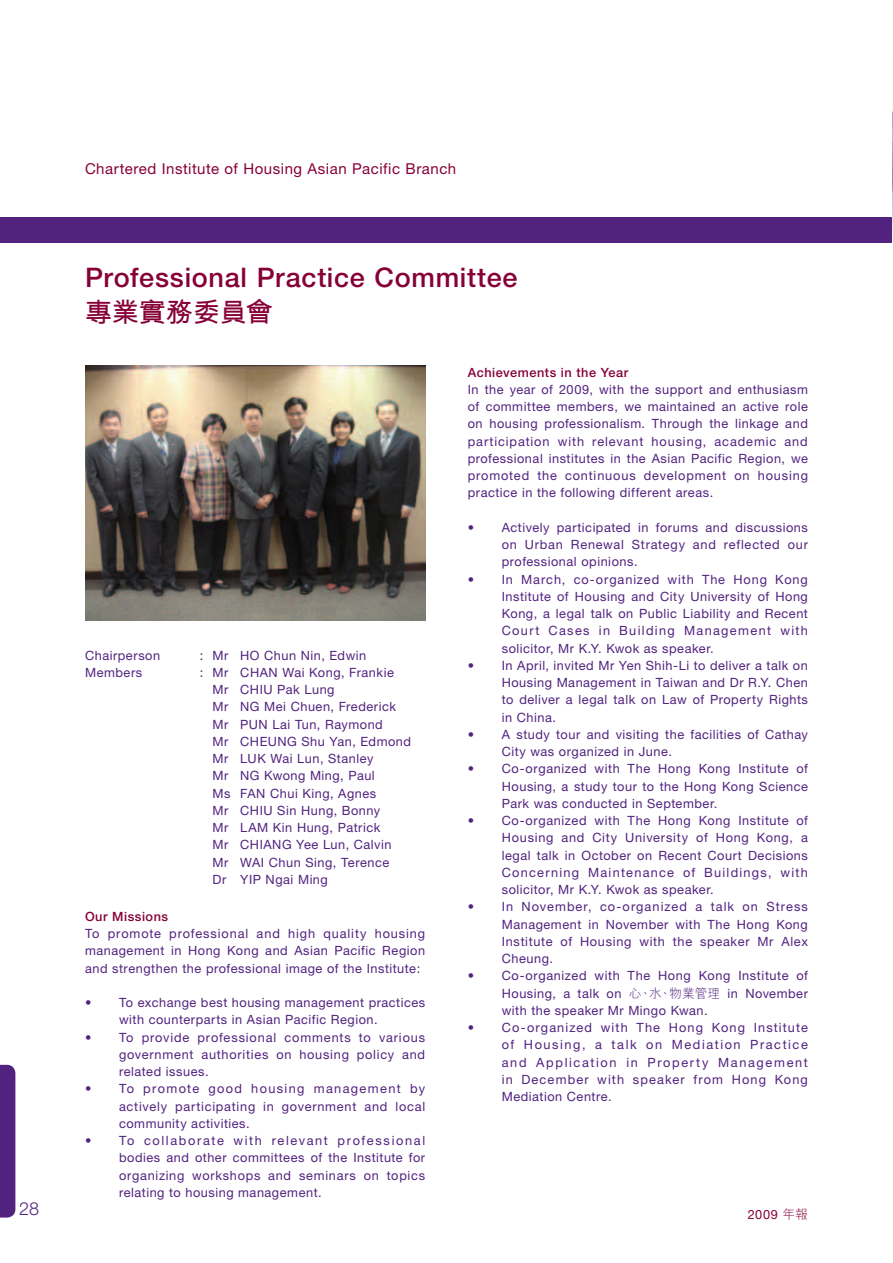
<style>
.page{position:relative;width:893px;height:1263px;background:#fff}
.page>*{position:absolute;margin:0;border:0;box-sizing:border-box;transform-origin:0 0}
.t1{font:500 27px "Helvetica Neue";letter-spacing:.025em;color:#860037}
.t2{font:27px "M Hei HK Bold E Ten B5 H";letter-spacing:-.005em;color:#860037}
.t3{font:300 18px "Helvetica Neue";color:#52227f}
.t4{font:15px "Helvetica Neue";letter-spacing:.035em;color:#860037}
.t5{font:12.75px/17.2px "Helvetica Neue";letter-spacing:.04em;color:#52227f;text-align:justify}
.t6{font:500 12.75px "Helvetica Neue";letter-spacing:.045em;color:#860037}
.t7{font:12.75px "Helvetica Neue";color:#860037}
.s1{font-family:"M Hei HK Light E Ten B5 H"}
</style>
<div class="page">
<div style="left:0;top:217px;width:893px;height:26px;background:#52227f"></div>
<div style="left:0;top:1065px;width:15px;height:152px;background:#52227f"></div>
<img style="left:892px;top:13px;width:1px;height:312px">
<img style="left:85px;top:366px;width:340px;height:255px">
<p class="t4" style="left:85px;top:164px;width:373px">Chartered Institute of Housing Asian Pacific Branch</p>
<h1 class="t1" style="left:85px;top:267px;width:434px">Professional Practice Committee</h1>
<h1 class="t2" style="left:85px;top:302px;width:189px">專業實務委員會</h1>
<p class="t5" style="left:85px;top:648px;width:77px">Chairperson</p>
<p class="t5" style="left:200px;top:648px;width:168px">: Mr HO Chun Nin, Edwin</p>
<p class="t5" style="left:85px;top:665px;width:59px">Members</p>
<p class="t5" style="left:213px;top:665px;width:200px;text-align:left;text-indent:-13px">: Mr CHAN Wai Kong, Frankie<br>Mr CHIU Pak Lung<br>Mr NG Mei Chuen, Frederick<br>Mr PUN Lai Tun, Raymond<br>Mr CHEUNG Shu Yan, Edmond<br>Mr LUK Wai Lun, Stanley<br>Mr NG Kwong Ming, Paul<br>Ms FAN Chui King, Agnes<br>Mr CHIU Sin Hung, Bonny<br>Mr LAM Kin Hung, Patrick<br>Mr CHIANG Yee Lun, Calvin<br>Mr WAI Chun Sing, Terence<br>Dr YIP Ngai Ming</p>
<p class="t6" style="left:85px;top:912px;width:85px">Our Missions</p>
<p class="t5" style="left:85px;top:926px;width:342px">To promote professional and high quality housing management in Hong Kong and Asian Pacific Region and strengthen the professional image of the Institute:</p>
<p class="t5" style="left:119px;top:995px;width:308px;text-indent:-34px">• To exchange best housing management practices with counterparts in Asian Pacific Region.</p>
<p class="t5" style="left:119px;top:1030px;width:308px;text-indent:-34px">• To provide professional comments to various government authorities on housing policy and related issues.</p>
<p class="t5" style="left:119px;top:1081px;width:308px;text-indent:-34px">• To promote good housing management by actively participating in government and local community activities.</p>
<p class="t5" style="left:119px;top:1133px;width:308px;text-indent:-34px">• To collaborate with relevant professional bodies and other committees of the Institute for organizing workshops and seminars on topics relating to housing management.</p>
<p class="t6" style="left:468px;top:367px;width:162px">Achievements in the Year</p>
<p class="t5" style="left:468px;top:382px;width:342px">In the year of 2009, with the support and enthusiasm of committee members, we maintained an active role on housing professionalism. Through the linkage and participation with relevant housing, academic and professional institutes in the Asian Pacific Region, we promoted the continuous development on housing practice in the following different areas.</p>
<p class="t5" style="left:502px;top:520px;width:308px;text-indent:-34px">• Actively participated in forums and discussions on Urban Renewal Strategy and reflected our professional opinions.</p>
<p class="t5" style="left:502px;top:572px;width:308px;text-indent:-34px">• In March, co-organized with The Hong Kong Institute of Housing and City University of Hong Kong, a legal talk on Public Liability and Recent Court Cases in Building Management with solicitor, Mr K.Y. Kwok as speaker.</p>
<p class="t5" style="left:502px;top:658px;width:308px;text-indent:-34px">• In April, invited Mr Yen Shih-Li to deliver a talk on Housing Management in Taiwan and Dr R.Y. Chen to deliver a legal talk on Law of Property Rights in China.</p>
<p class="t5" style="left:502px;top:727px;width:308px;text-indent:-34px">• A study tour and visiting the facilities of Cathay<br>City was organized in June.</p>
<p class="t5" style="left:502px;top:761px;width:308px;text-indent:-34px">• Co-organized with The Hong Kong Institute of Housing, a study tour to the Hong Kong Science Park was conducted in September.</p>
<p class="t5" style="left:502px;top:813px;width:308px;text-indent:-34px">• Co-organized with The Hong Kong Institute of Housing and City University of Hong Kong, a legal talk in October on Recent Court Decisions Concerning Maintenance of Buildings, with solicitor, Mr K.Y. Kwok as speaker.</p>
<p class="t5" style="left:502px;top:899px;width:308px;text-indent:-34px">• In November, co-organized a talk on Stress Management in November with The Hong Kong Institute of Housing with the speaker Mr Alex Cheung.</p>
<p class="t5" style="left:502px;top:968px;width:308px;text-indent:-34px">• Co-organized with The Hong Kong Institute of Housing, a talk on <span class="s1">心、水、物業管理</span> in November with the speaker Mr Mingo Kwan.</p>
<p class="t5" style="left:502px;top:1020px;width:308px;text-indent:-34px">• Co-organized with The Hong Kong Institute of Housing, a talk on Mediation Practice and Application in Property Management in December with speaker from Hong Kong Mediation Centre.</p>
<h2 class="t3" style="left:19px;top:1202px;width:21px">28</h2>
<p class="t7" style="left:748px;top:1210px;width:62px">2009 <span class="s1">年報</span></p>
</div>
